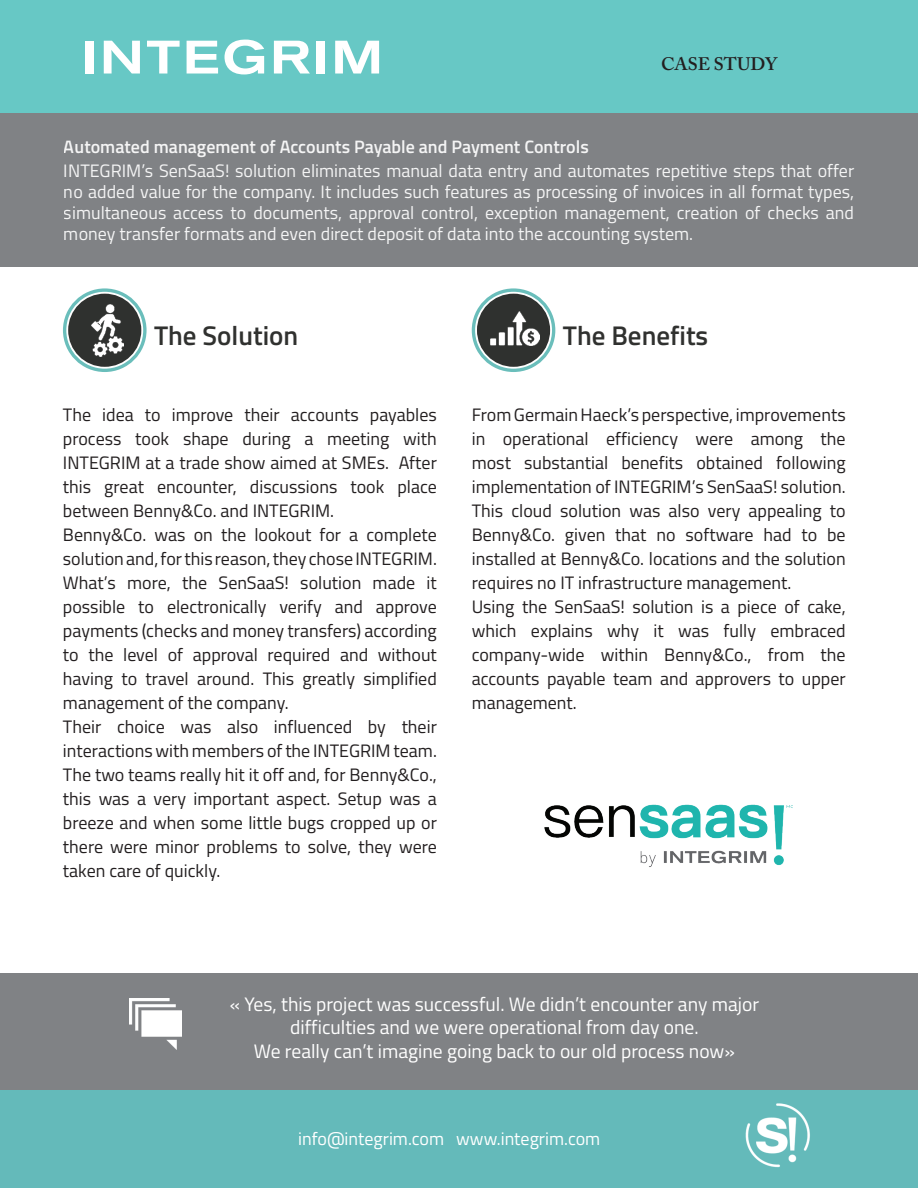
<style>
.page{position:relative;width:918px;height:1188px;background:#fff}
.page>*{position:absolute;margin:0;border:0;box-sizing:border-box;transform-origin:0 0}
.t1{font:600 27px "Titillium Web";color:#30312f}
.t2{font:19.5px/23.4px "Titillium Web";color:#fff;text-align:center}
.t3{font:18px/24px "Titillium Web";color:#231f20}
.t4{font:18px/21px "Titillium Web";color:#fff;text-align:justify}
.t5{font:600 18px "Titillium Web";color:#fff}
.t6{font:600 18px "Adobe Caslon Pro";color:#231f20}
</style>
<div class="page">
<div style="left:0;top:1090px;width:918px;height:98px;background:#64baba"></div>
<div style="left:0;top:0;width:918px;height:113px;background:#67c8c5"></div>
<img style="left:745px;top:1103px;width:65px;height:65px">
<div style="left:0;top:113px;width:918px;height:153px;background:#808285"></div>
<div style="left:68px;top:294px;width:73px;height:73px;background:#2f312f;border-radius:50%"></div>
<div style="left:63px;top:288px;width:84px;height:84px;border:3px solid #6abebb;border-radius:50%"></div>
<img style="left:91px;top:304px;width:33px;height:52px">
<div style="left:0;top:974px;width:918px;height:116px;background:#808285"></div>
<img style="left:129px;top:998px;width:52px;height:52px">
<div style="left:477px;top:294px;width:73px;height:73px;background:#2f312f;border-radius:50%"></div>
<div style="left:472px;top:288px;width:83px;height:84px;border:3px solid #6abebb;border-radius:50%"></div>
<img style="left:491px;top:312px;width:48px;height:34px">
<img style="left:544px;top:804px;width:248px;height:63px">
<div style="left:85px;top:41px;width:9px;height:33px;background:#fff"></div>
<svg style="left:104px;top:41px;width:36px;height:33px"></svg>
<svg style="left:147px;top:41px;width:33px;height:33px"></svg>
<svg style="left:187px;top:41px;width:31px;height:33px"></svg>
<svg style="left:225px;top:40px;width:39px;height:34px"></svg>
<svg style="left:274px;top:41px;width:36px;height:33px"></svg>
<div style="left:317px;top:41px;width:8px;height:33px;background:#fff"></div>
<svg style="left:335px;top:41px;width:44px;height:33px"></svg>
<p class="t6" style="left:661px;top:53px;width:118px">CASE STUDY</p>
<p class="t5" style="left:64px;top:133px;width:526px">Automated management of Accounts Payable and Payment Controls</p>
<p class="t4" style="left:64px;top:160px;width:792px">INTEGRIM’s SenSaaS! solution eliminates manual data entry and automates repetitive steps that offer no added value for the company. It includes such features as processing of invoices in all format types, simultaneous access to documents, approval control, exception management, creation of checks and money transfer formats and even direct deposit of data into the accounting system.</p>
<h1 class="t1" style="left:154px;top:316px;width:146px">The Solution</h1>
<p class="t3" style="left:63px;top:402px;width:375px">The idea to improve their accounts payables process took shape during a meeting with INTEGRIM at a trade show aimed at SMEs. After this great encounter, discussions took place between Benny&amp;Co. and INTEGRIM.<br>Benny&amp;Co. was on the lookout for a complete solution and, for this reason, they chose INTEGRIM.<br>What’s more, the SenSaaS! solution made it possible to electronically verify and approve payments (checks and money transfers) according to the level of approval required and without having to travel around. This greatly simplified management of the company.<br>Their choice was also influenced by their interactions with members of the INTEGRIM team.<br>The two teams really hit it off and, for Benny&amp;Co., this was a very important aspect. Setup was a breeze and when some little bugs cropped up or there were minor problems to solve, they were taken care of quickly.</p>
<h1 class="t1" style="left:563px;top:316px;width:147px">The Benefits</h1>
<p class="t3" style="left:472px;top:402px;width:375px">From Germain Haeck’s perspective, improvements in operational efficiency were among the most substantial benefits obtained following implementation of INTEGRIM’s SenSaaS! solution.<br>This cloud solution was also very appealing to Benny&amp;Co. given that no software had to be installed at Benny&amp;Co. locations and the solution requires no IT infrastructure management.<br>Using the SenSaaS! solution is a piece of cake, which explains why it was fully embraced company-wide within Benny&amp;Co., from the accounts payable team and approvers to upper management.</p>
<p class="t2" style="left:230px;top:992px;width:531px">« Yes, this project was successful. We didn’t encounter any major difficulties and we were operational from day one.<br>We really can’t imagine going back to our old process now»</p>
<p class="t4" style="left:298px;top:1127px;width:304px">info@integrim.com │ www.integrim.com</p>
</div>
